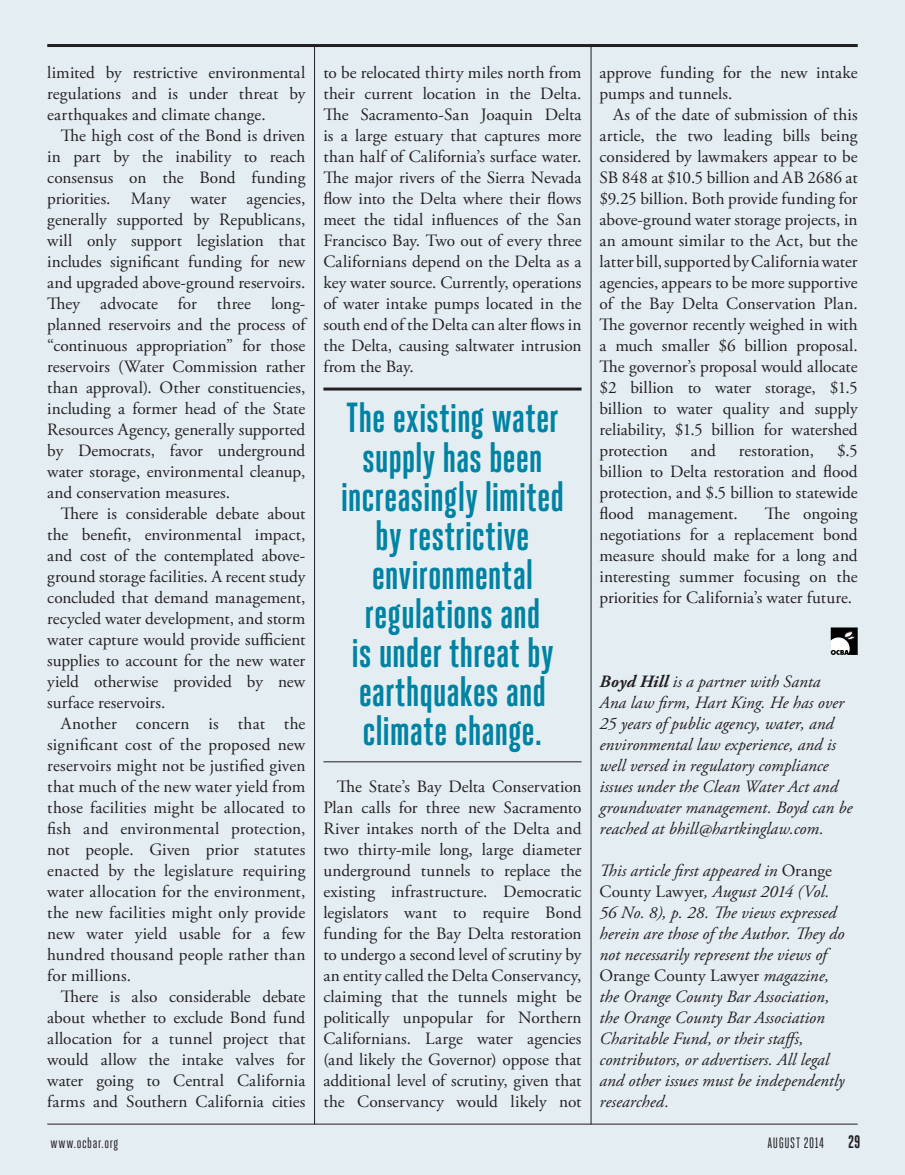
<style>
.page{position:relative;width:905px;height:1175px;background:#fff}
.page>*{position:absolute;margin:0;border:0;box-sizing:border-box;transform-origin:0 0}
.Pull_Quote{font:700 42px/39px "Heroic Condensed";letter-spacing:-.005em;color:#0082a3;text-align:center}
.t1{font:700 18px "Heroic Condensed";color:#231f20}
.t2{font:17.25px/21px "Adobe Garamond Pro";color:#231f20;text-align:justify}
.t3{font:italic 17.25px/21px "Adobe Garamond Pro";color:#231f20}
.t4{font:15px "Heroic Condensed";letter-spacing:.04em;color:#231f20}
.s1{font-weight:700}
.s2{font-style:normal}
</style>
<div class="page">
<div style="left:0;top:0;width:904px;height:1174px;background:#e4edf2"></div>
<svg style="left:830px;top:627px;width:27px;height:28px"></svg>
<hr style="left:47px;top:1123px;width:810px;height:1px;background:#231f20">
<hr style="left:47px;top:44px;width:810px;height:3px;background:#231f20">
<hr style="left:323px;top:761px;width:258px;height:1px;background:#231f20">
<hr style="left:323px;top:387px;width:258px;height:3px;background:#231f20">
<p class="t2" style="left:47px;top:62px;width:259px">limited by restrictive environmental regulations and is under threat by earthquakes and climate change.</p>
<p class="t2" style="left:47px;top:125px;width:259px;text-indent:14px">The high cost of the Bond is driven in part by the inability to reach consensus on the Bond funding priorities. Many water agencies, generally supported by Republicans, will only support legislation that includes significant funding for new and upgraded above-ground reservoirs.<br>They advocate for three long&shy;planned reservoirs and the process of “continuous appropriation” for those reservoirs (Water Commission rather than approval). Other constituencies, including a former head of the State Resources Agency, generally supported by Democrats, favor underground water storage, environmental cleanup, and conservation measures.</p>
<p class="t2" style="left:47px;top:503px;width:259px;text-indent:14px">There is considerable debate about the benefit, environmental impact, and cost of the contemplated above&shy;ground storage facilities. A recent study concluded that demand management, recycled water development, and storm water capture would provide sufficient supplies to account for the new water yield otherwise provided by new surface reservoirs.</p>
<p class="t2" style="left:47px;top:713px;width:260px;text-indent:14px">Another concern is that the significant cost of the proposed new reservoirs might not be justified given that much of the new water yield from those facilities might be allocated to fish and environmental protection, not people. Given prior statutes enacted by the legislature requiring water allocation for the environment, the new facilities might only provide new water yield usable for a few hundred thousand people rather than for millions.</p>
<p class="t2" style="left:47px;top:986px;width:259px;text-indent:14px">There is also considerable debate about whether to exclude Bond fund allocation for a tunnel project that would allow the intake valves for water going to Central California farms and Southern California cities</p>
<p class="t2" style="left:323px;top:62px;width:259px">to be relocated thirty miles north from their current location in the Delta.<br>The Sacramento-San Joaquin Delta is a large estuary that captures more than half of California’s surface water.<br>The major rivers of the Sierra Nevada flow into the Delta where their flows meet the tidal influences of the San Francisco Bay. Two out of every three Californians depend on the Delta as a key water source. Currently, operations of water intake pumps located in the south end of the Delta can alter flows in the Delta, causing saltwater intrusion from the Bay.</p>
<p class="Pull_Quote" style="left:341px;top:398px;width:225px">The existing water supply has been increasingly limited by restrictive environmental regulations and<br>is under threat by earthquakes and climate change.</p>
<p class="t2" style="left:323px;top:776px;width:260px;text-indent:14px">The State’s Bay Delta Conservation Plan calls for three new Sacramento River intakes north of the Delta and two thirty-mile long, large diameter underground tunnels to replace the existing infrastructure. Democratic legislators want to require Bond funding for the Bay Delta restoration to undergo a second level of scrutiny by an entity called the Delta Conservancy, claiming that the tunnels might be politically unpopular for Northern Californians. Large water agencies (and likely the Governor) oppose that additional level of scrutiny, given that the Conservancy would likely not</p>
<p class="t2" style="left:599px;top:62px;width:259px">approve funding for the new intake pumps and tunnels.</p>
<p class="t2" style="left:599px;top:104px;width:260px;text-indent:14px">As of the date of submission of this article, the two leading bills being considered by lawmakers appear to be SB 848 at $10.5 billion and AB 2686 at $9.25 billion. Both provide funding for above-ground water storage projects, in an amount similar to the Act, but the latter bill, supported by California water agencies, appears to be more supportive of the Bay Delta Conservation Plan.<br>The governor recently weighed in with a much smaller $6 billion proposal.<br>The governor’s proposal would allocate $2 billion to water storage, $1.5 billion to water quality and supply reliability, $1.5 billion for watershed protection</p>
<p class="t2" style="left:599px;top:440px;width:259px;text-indent:237px">$.5 billion to Delta restoration and flood protection, and $.5 billion to statewide flood management.</p>
<p class="t2" style="left:691px;top:440px;width:26px">and</p>
<p class="t2" style="left:738px;top:440px;width:77px">restoration,</p>
<p class="t2" style="left:599px;top:503px;width:259px;text-indent:165px">The ongoing negotiations for a replacement bond measure should make for a long and interesting summer focusing on the priorities for California’s water future.</p>
<p class="t3" style="left:599px;top:671px;width:254px"><span class="s1">Boyd Hill</span> is a partner with Santa<br>Ana law firm, Hart King. He has over 25 years of public agency, water, and environmental law experience, and is well versed in regulatory compliance issues under the Clean Water Act and groundwater management. Boyd can be reached at bhill@hartkinglaw.com.</p>
<p class="t3" style="left:599px;top:860px;width:246px">This article first appeared in <span class="s2">Orange County Lawyer</span>, August 2014 (Vol.<br>56 No. 8), p. 28. The views expressed herein are those of the Author. They do not necessarily represent the views of <span class="s2">Orange County Lawyer</span> magazine, the Orange County Bar Association, the Orange County Bar Association Charitable Fund, or their staffs, contributors, or advertisers. All legal and other issues must be independently researched.</p>
<p class="t4" style="left:50px;top:1134px;width:69px">www.ocbar.org</p>
<p class="t4" style="left:767px;top:1134px;width:58px">AUGUST 2014</p>
<p class="t1" style="left:848px;top:1131px;width:14px">29</p>
</div>
